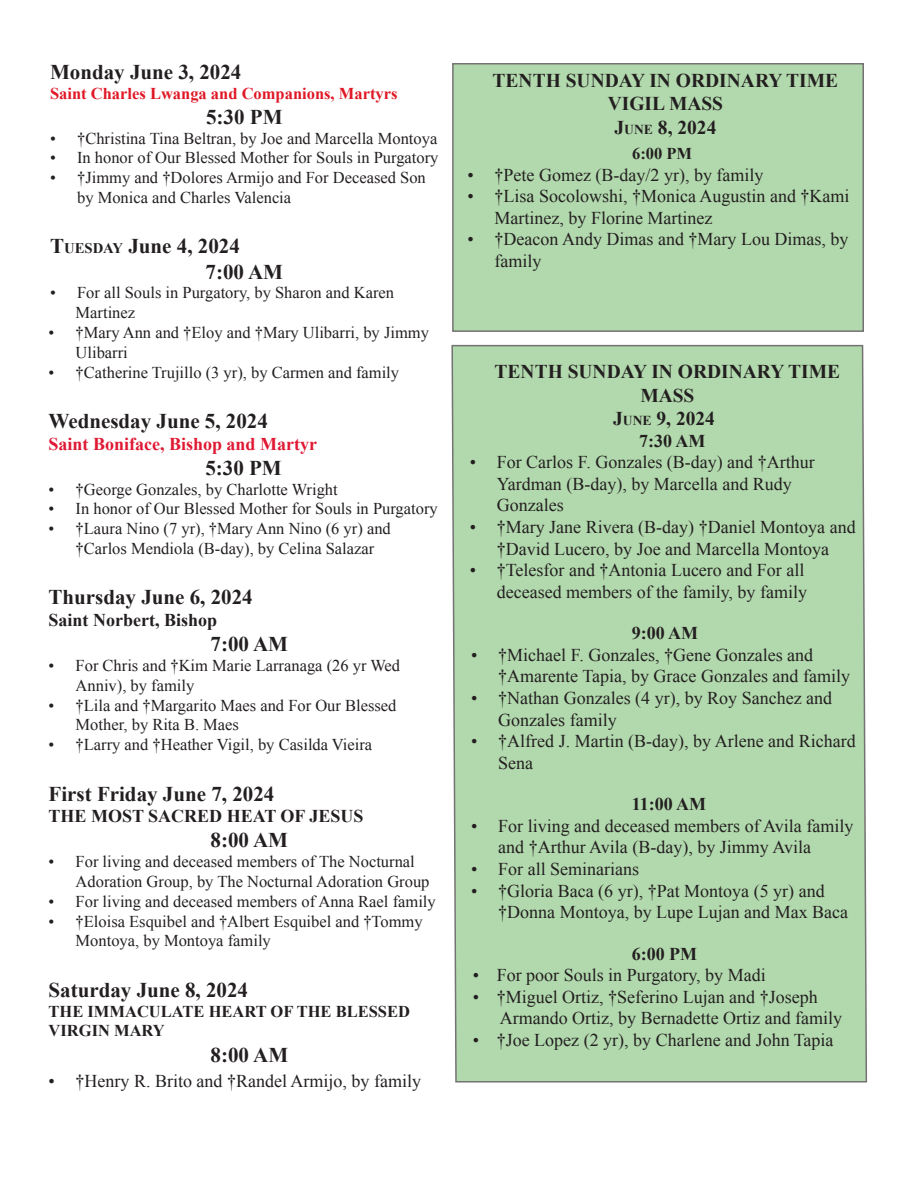
<style>
.page{position:relative;width:918px;height:1188px;background:#fff}
.page>*{position:absolute;margin:0;border:0;box-sizing:border-box;transform-origin:0 0}
.t1{font:700 21px "Times New Roman";color:#231f20}
.t2{font:700 21px "Times New Roman";color:#231f20}
.t3{font:700 19.5px/23.4px "Times New Roman";color:#231f20;text-align:center}
.t4{font:18px/21.6px "Times New Roman";color:#231f20}
.t5{font:700 18px "Times New Roman";color:#231f20}
.t6{font:700 18px "Times New Roman";color:#e01933}
.t7{font:16.5px/19.8px "Times New Roman";color:#231f20}
.t8{font:700 16.5px/19.8px "Times New Roman";color:#231f20}
.t9{font:700 16.5px "Times New Roman";color:#e01826}
.t10{font:700 14.7px "Times New Roman";color:#231f20}
.t11{font:700 13.65px "Times New Roman";color:#231f20}
.s1{font-size:21px}
.s2{font-size:19.5px}
</style>
<div class="page">
<div style="left:452px;top:63px;width:412px;height:269px;background:#b2d9ad"></div>
<div style="left:451px;top:344px;width:417px;height:739px;background:#b2d9ad"></div>
<p class="t1" style="left:50px;top:57px;width:193px">Monday June 3, 2024</p>
<p class="t9" style="left:50px;top:82px;width:349px">Saint Charles Lwanga and Companions, Martyrs</p>
<p class="t1" style="left:206px;top:102px;width:78px">5:30 PM</p>
<p class="t7" style="left:50px;top:128px;width:389px">• †Christina Tina Beltran, by Joe and Marcella Montoya</p>
<p class="t7" style="left:50px;top:148px;width:390px">• In honor of Our Blessed Mother for Souls in Purgatory</p>
<p class="t7" style="left:77px;top:167px;width:350px;text-indent:-27px">• †Jimmy and †Dolores Armijo and For Deceased Son by Monica and Charles Valencia</p>
<p class="t10" style="left:50px;top:238px;width:25px"><span class="s1">T</span>UESDAY</p>
<p class="t1" style="left:128px;top:232px;width:113px">June 4, 2024</p>
<p class="t2" style="left:206px;top:257px;width:79px">7:00 AM</p>
<p class="t7" style="left:76px;top:283px;width:320px;text-indent:-26px">• For all Souls in Purgatory, by Sharon and Karen<br>Martinez</p>
<p class="t7" style="left:76px;top:322px;width:355px;text-indent:-27px">• †Mary Ann and †Eloy and †Mary Ulibarri, by Jimmy<br>Ulibarri</p>
<p class="t7" style="left:49px;top:362px;width:352px">• †Catherine Trujillo (3 yr), by Carmen and family</p>
<p class="t1" style="left:49px;top:406px;width:221px">Wednesday June 5, 2024</p>
<p class="t6" style="left:49px;top:431px;width:270px">Saint Boniface, Bishop and Martyr</p>
<p class="t1" style="left:205px;top:453px;width:78px">5:30 PM</p>
<p class="t7" style="left:49px;top:479px;width:291px">• †George Gonzales, by Charlotte Wright</p>
<p class="t7" style="left:49px;top:499px;width:391px">• In honor of Our Blessed Mother for Souls in Purgatory</p>
<p class="t7" style="left:76px;top:518px;width:317px;text-indent:-27px">• †Laura Nino (7 yr), †Mary Ann Nino (6 yr) and †Carlos Mendiola (B-day), by Celina Salazar</p>
<p class="t1" style="left:49px;top:583px;width:206px">Thursday June 6, 2024</p>
<p class="t5" style="left:49px;top:607px;width:170px">Saint Norbert, Bishop</p>
<p class="t1" style="left:211px;top:630px;width:79px">7:00 AM</p>
<p class="t7" style="left:76px;top:655px;width:326px;text-indent:-27px">• For Chris and †Kim Marie Larranaga (26 yr Wed<br>Anniv), by family</p>
<p class="t7" style="left:76px;top:695px;width:322px;text-indent:-27px">• †Lila and †Margarito Maes and For Our Blessed<br>Mother, by Rita B. Maes</p>
<p class="t7" style="left:49px;top:734px;width:325px">• †Larry and †Heather Vigil, by Casilda Vieira</p>
<p class="t1" style="left:49px;top:779px;width:227px">First Friday June 7, 2024</p>
<p class="t5" style="left:49px;top:804px;width:316px">THE MOST SACRED HEAT OF JESUS</p>
<p class="t1" style="left:211px;top:826px;width:79px">8:00 AM</p>
<p class="t7" style="left:76px;top:851px;width:355px;text-indent:-27px">• For living and deceased members of The Nocturnal<br>Adoration Group, by The Nocturnal Adoration Group</p>
<p class="t7" style="left:49px;top:891px;width:389px">• For living and deceased members of Anna Rael family</p>
<p class="t7" style="left:76px;top:911px;width:349px;text-indent:-27px">• †Eloisa Esquibel and †Albert Esquibel and †Tommy<br>Montoya, by Montoya family</p>
<p class="t1" style="left:49px;top:975px;width:201px">Saturday June 8, 2024</p>
<p class="t8" style="left:49px;top:1001px;width:363px">THE IMMACULATE HEART OF THE BLESSED<br>VIRGIN MARY</p>
<p class="t1" style="left:211px;top:1040px;width:79px">8:00 AM</p>
<p class="t4" style="left:49px;top:1070px;width:374px">• †Henry R. Brito and †Randel Armijo, by family</p>
<p class="t3" style="left:493px;top:68px;width:347px">TENTH SUNDAY IN ORDINARY TIME<br>VIGIL MASS</p>
<p class="t11" style="left:615px;top:120px;width:21px"><span class="s2">J</span>UNE</p>
<p class="t3" style="left:658px;top:115px;width:60px">8, 2024</p>
<p class="t8" style="left:632px;top:143px;width:62px">6:00 PM</p>
<p class="t4" style="left:468px;top:164px;width:297px">• †Pete Gomez (B-day/2 yr), by family</p>
<p class="t4" style="left:495px;top:185px;width:356px;text-indent:-27px">• †Lisa Socolowshi, †Monica Augustin and †Kami<br>Martinez, by Florine Martinez</p>
<p class="t4" style="left:495px;top:228px;width:355px;text-indent:-27px">• †Deacon Andy Dimas and †Mary Lou Dimas, by family</p>
<p class="t3" style="left:495px;top:359px;width:347px">TENTH SUNDAY IN ORDINARY TIME<br>MASS</p>
<p class="t11" style="left:613px;top:411px;width:21px"><span class="s2">J</span>UNE</p>
<p class="t3" style="left:657px;top:406px;width:60px">9, 2024</p>
<p class="t5" style="left:639px;top:428px;width:68px">7:30 AM</p>
<p class="t4" style="left:497px;top:451px;width:320px;text-indent:-27px">• For Carlos F. Gonzales (B-day) and †Arthur<br>Yardman (B-day), by Marcella and Rudy<br>Gonzales</p>
<p class="t4" style="left:470px;top:516px;width:387px;text-align:center">• †Mary Jane Rivera (B-day) †Daniel Montoya and †David Lucero, by Joe and Marcella Montoya</p>
<p class="t4" style="left:470px;top:559px;width:339px;text-align:right">• †Telesfor and †Antonia Lucero and For all deceased members of the family, by family</p>
<p class="t5" style="left:632px;top:621px;width:68px">9:00 AM</p>
<p class="t4" style="left:498px;top:644px;width:353px;text-indent:-27px">• †Michael F. Gonzales, †Gene Gonzales and †Amarente Tapia, by Grace Gonzales and family</p>
<p class="t4" style="left:498px;top:687px;width:335px;text-indent:-27px">• †Nathan Gonzales (4 yr), by Roy Sanchez and<br>Gonzales family</p>
<p class="t4" style="left:498px;top:730px;width:359px;text-indent:-27px">• †Alfred J. Martin (B-day), by Arlene and Richard<br>Sena</p>
<p class="t5" style="left:632px;top:792px;width:76px">11:00 AM</p>
<p class="t4" style="left:498px;top:815px;width:357px;text-indent:-27px">• For living and deceased members of Avila family and †Arthur Avila (B-day), by Jimmy Avila</p>
<p class="t4" style="left:471px;top:858px;width:169px">• For all Seminarians</p>
<p class="t4" style="left:498px;top:879px;width:351px;text-indent:-27px">• †Gloria Baca (6 yr), †Pat Montoya (5 yr) and †Donna Montoya, by Lupe Lujan and Max Baca</p>
<p class="t5" style="left:632px;top:941px;width:67px">6:00 PM</p>
<p class="t4" style="left:473px;top:964px;width:295px">• For poor Souls in Purgatory, by Madi</p>
<p class="t4" style="left:500px;top:986px;width:344px;text-indent:-27px">• †Miguel Ortiz, †Seferino Lujan and †Joseph<br>Armando Ortiz, by Bernadette Ortiz and family</p>
<p class="t4" style="left:473px;top:1029px;width:362px">• †Joe Lopez (2 yr), by Charlene and John Tapia</p>
</div>
